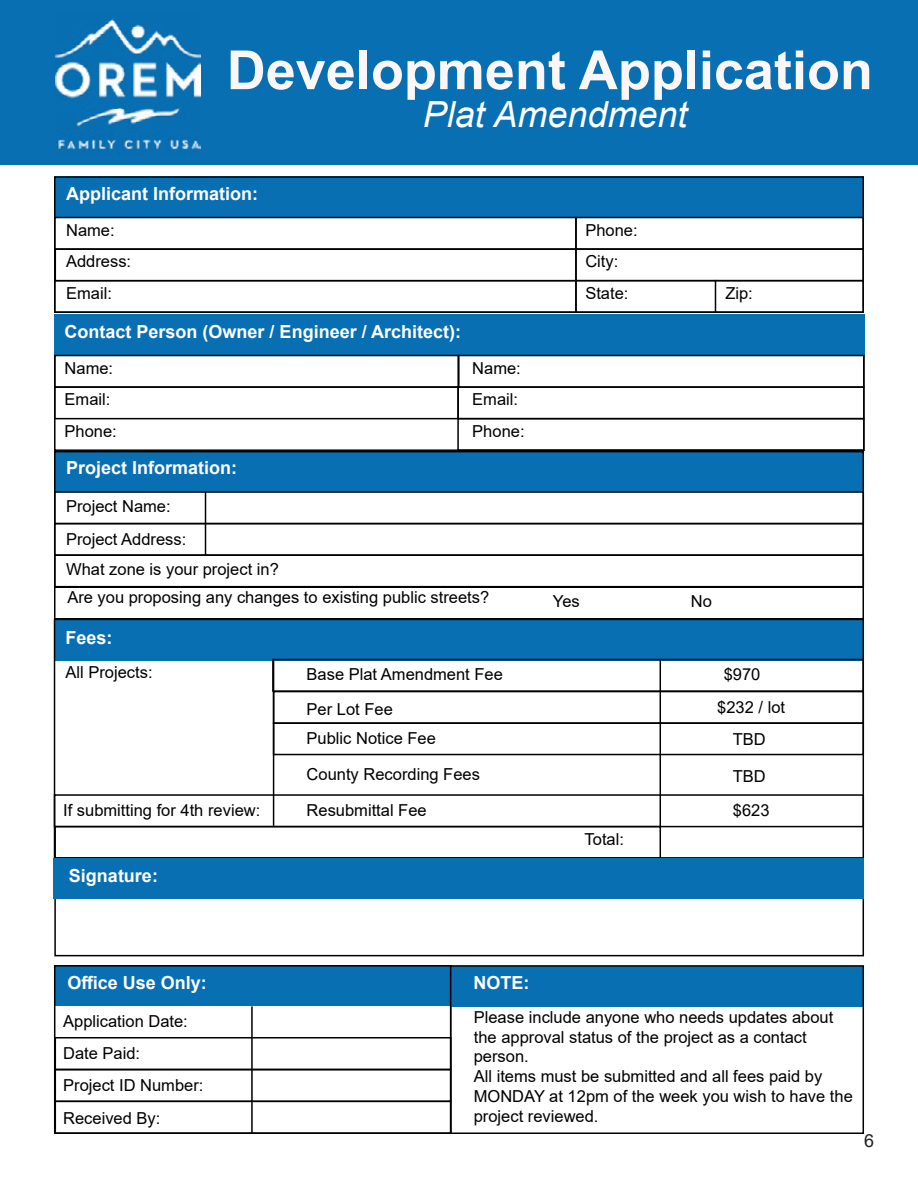
<style>
.page{position:relative;width:918px;height:1188px;background:#fff}
.page>*{position:absolute;margin:0;border:0;box-sizing:border-box;transform-origin:0 0}
.t1{font:700 54px "Arial";color:#fbf7f9}
.t2{font:italic 36px "Arial";color:#fff}
.t3{font:700 18px "Arial";color:#fff}
.t4{font:18px "Arial";color:#231f20}
.t5{font:16.5px/19.8px "Arial";color:#000}
</style>
<div class="page">
<div style="left:0;top:1px;width:918px;height:164px;background:#086fb3"></div>
<div style="left:54px;top:176px;width:810px;height:41px;background:#086fb3"></div>
<div style="left:54px;top:176px;width:810px;height:137px;border:2px solid #000"></div>
<div style="left:54px;top:217px;width:523px;height:33px;border:2px solid #000"></div>
<div style="left:55px;top:248px;width:522px;height:33px;border:2px solid #000"></div>
<div style="left:54px;top:280px;width:523px;height:33px;border:2px solid #000"></div>
<div style="left:575px;top:217px;width:289px;height:33px;border:2px solid #000"></div>
<div style="left:575px;top:248px;width:289px;height:33px;border:2px solid #000"></div>
<div style="left:575px;top:280px;width:289px;height:33px;border:2px solid #000"></div>
<hr style="left:715px;top:280px;width:1px;height:33px;background:#000">
<div style="left:54px;top:451px;width:810px;height:40px;background:#086fb3"></div>
<div style="left:54px;top:451px;width:810px;height:136px;border:2px solid #000"></div>
<div style="left:54px;top:491px;width:810px;height:33px;border:2px solid #000"></div>
<div style="left:54px;top:523px;width:810px;height:33px;border:2px solid #000"></div>
<div style="left:54px;top:554px;width:810px;height:33px;border:2px solid #000"></div>
<hr style="left:205px;top:491px;width:1px;height:65px;background:#000">
<div style="left:54px;top:620px;width:810px;height:41px;background:#086fb3"></div>
<div style="left:272px;top:659px;width:592px;height:33px;border:2px solid #000"></div>
<div style="left:273px;top:691px;width:591px;height:33px;border:2px solid #000"></div>
<div style="left:273px;top:722px;width:591px;height:33px;border:2px solid #000"></div>
<div style="left:54px;top:826px;width:607px;height:33px;border:2px solid #000"></div>
<hr style="left:273px;top:659px;width:1px;height:167px;background:#000">
<hr style="left:660px;top:659px;width:1px;height:168px;background:#000">
<div style="left:54px;top:859px;width:810px;height:97px;border:2px solid #000"></div>
<div style="left:54px;top:859px;width:810px;height:40px;background:#086fb3"></div>
<div style="left:54px;top:314px;width:811px;height:41px;background:#086fb3"></div>
<div style="left:54px;top:355px;width:406px;height:33px;border:2px solid #000"></div>
<div style="left:54px;top:386px;width:405px;height:33px;border:2px solid #000"></div>
<div style="left:457px;top:355px;width:408px;height:33px;border:2px solid #000"></div>
<div style="left:457px;top:386px;width:408px;height:33px;border:2px solid #000"></div>
<div style="left:457px;top:418px;width:408px;height:33px;border:2px solid #000"></div>
<div style="left:54px;top:965px;width:397px;height:40px;background:#086fb3"></div>
<div style="left:54px;top:965px;width:397px;height:169px;border:2px solid #000"></div>
<div style="left:55px;top:1037px;width:396px;height:33px;border:2px solid #000"></div>
<div style="left:55px;top:1069px;width:396px;height:33px;border:2px solid #000"></div>
<div style="left:55px;top:1101px;width:396px;height:33px;border:2px solid #000"></div>
<hr style="left:251px;top:1006px;width:2px;height:128px;background:#000">
<div style="left:451px;top:966px;width:412px;height:40px;background:#086fb3"></div>
<div style="left:54px;top:586px;width:810px;height:34px;border:2px solid #000"></div>
<div style="left:54px;top:794px;width:810px;height:33px;border:2px solid #000"></div>
<img style="left:55px;top:18px;width:145px;height:132px">
<div style="left:450px;top:965px;width:414px;height:169px;border:2px solid #000"></div>
<h1 class="t1" style="left:227px;top:32px;width:648px">Development Application</h1>
<h2 class="t2" style="left:423px;top:91px;width:266px">Plat Amendment</h2>
<p class="t3" style="left:66px;top:181px;width:194px">Applicant Information:</p>
<p class="t5" style="left:66px;top:214px;width:67px;line-height:31.3px">Name:<br>Address:<br>Email:</p>
<p class="t5" style="left:585px;top:214px;width:54px;line-height:31.5px">Phone:<br>City:<br>State:</p>
<p class="t3" style="left:65px;top:319px;width:398px">Contact Person (Owner / Engineer / Architect):</p>
<p class="t5" style="left:65px;top:358px;width:50px">Name:</p>
<p class="t5" style="left:472px;top:358px;width:50px">Name:</p>
<p class="t5" style="left:65px;top:389px;width:47px">Email:</p>
<p class="t5" style="left:472px;top:389px;width:47px">Email:</p>
<p class="t5" style="left:65px;top:421px;width:54px">Phone:</p>
<p class="t5" style="left:472px;top:421px;width:54px">Phone:</p>
<p class="t3" style="left:66px;top:455px;width:173px">Project Information:</p>
<p class="t5" style="left:66px;top:489px;width:122px;line-height:32.8px">Project Name:<br>Project Address:</p>
<p class="t5" style="left:66px;top:559px;width:214px">What zone is your project in?</p>
<p class="t5" style="left:67px;top:587px;width:423px">Are you proposing any changes to existing public streets?</p>
<p class="t5" style="left:553px;top:592px;width:28px">Yes</p>
<p class="t5" style="left:691px;top:592px;width:23px">No</p>
<p class="t5" style="left:725px;top:283px;width:29px">Zip:</p>
<p class="t3" style="left:65px;top:625px;width:49px">Fees:</p>
<p class="t5" style="left:65px;top:663px;width:89px">All Projects:</p>
<p class="t5" style="left:63px;top:801px;width:199px">If submitting for 4th review:</p>
<p class="t3" style="left:69px;top:863px;width:91px">Signature:</p>
<p class="t3" style="left:67px;top:970px;width:141px">Office Use Only:</p>
<p class="t5" style="left:63px;top:1005px;width:142px;line-height:32.4px">Application Date:<br>Date Paid:<br>Project ID Number:<br>Received By:</p>
<p class="t5" style="left:307px;top:657px;width:198px;line-height:34.7px">Base Plat Amendment Fee<br>Per Lot Fee</p>
<p class="t5" style="left:717px;top:658px;width:69px;line-height:33px;text-indent:6px">$970 $232 / lot</p>
<p class="t5" style="left:307px;top:728px;width:131px">Public Notice Fee</p>
<p class="t5" style="left:733px;top:721px;width:34px;line-height:36.3px">TBD<br>TBD</p>
<p class="t5" style="left:307px;top:765px;width:175px">County Recording Fees</p>
<p class="t5" style="left:307px;top:800px;width:122px">Resubmittal Fee</p>
<p class="t5" style="left:585px;top:829px;width:41px">Total:</p>
<p class="t5" style="left:733px;top:801px;width:38px">$623</p>
<p class="t3" style="left:473px;top:970px;width:57px">NOTE:</p>
<p class="t5" style="left:474px;top:1007px;width:381px">Please include anyone who needs updates about the approval status of the project as a contact person.<br>All items must be submitted and all fees paid by MONDAY at 12pm of the week you wish to have the project reviewed.</p>
<p class="t4" style="left:864px;top:1128px;width:12px">6</p>
</div>
